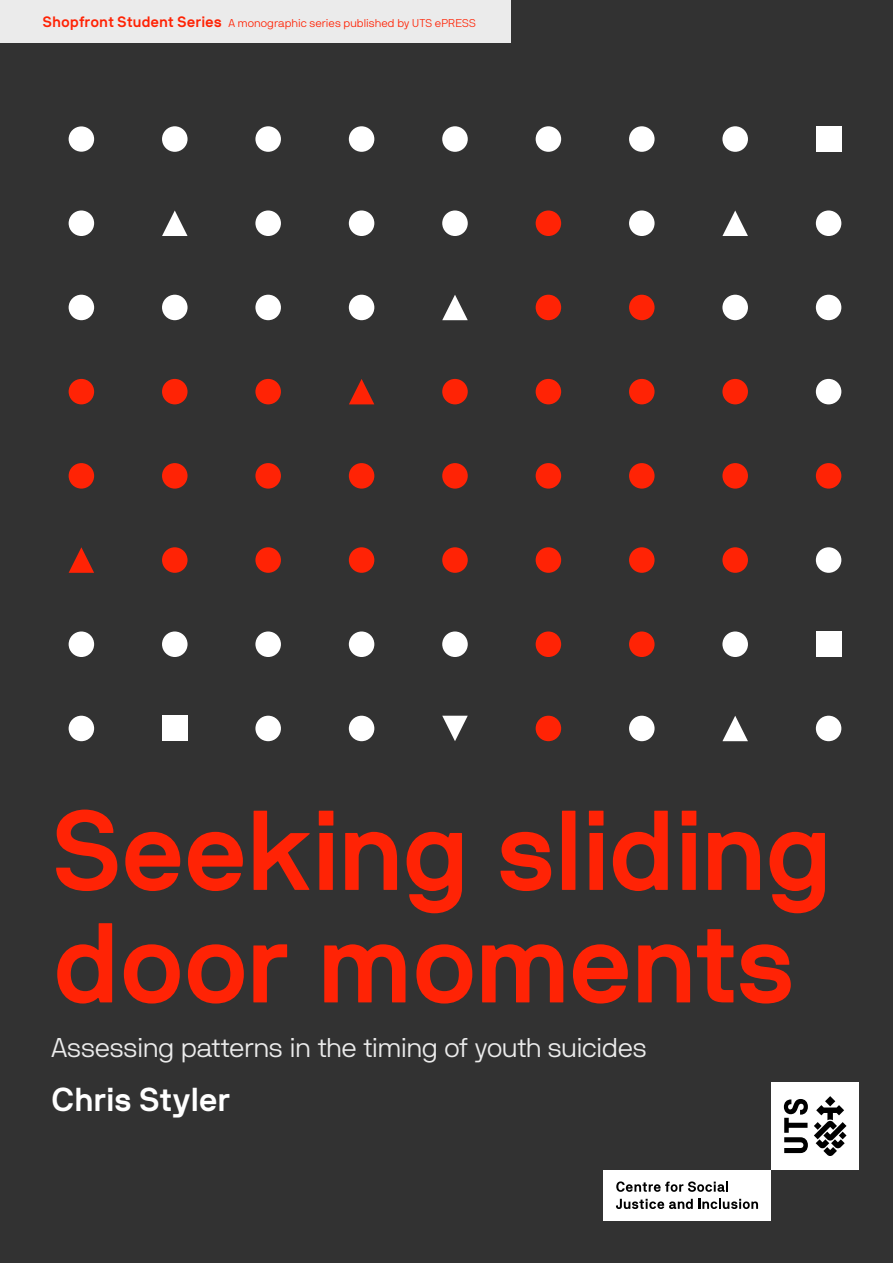
<style>
.page{position:relative;width:893px;height:1263px;background:#323232}
.page>*{position:absolute;margin:0;border:0;box-sizing:border-box;transform-origin:0 0}
.t1{font:700 112.5px/112.5px "NB International Pro";letter-spacing:-.015em;color:#ff2305}
.t2{font:700 33px "NB International Pro";letter-spacing:-.005em;color:#fff}
.t3{font:300 27px "NB International Pro";letter-spacing:-.025em;color:#ebebeb}
.t4{font:300 11.25px "NB International Pro";color:#ff2305}
.s1{font-weight:700;font-size:15px}
</style>
<div class="page">
<div style="left:771px;top:1083px;width:88px;height:87px;background:#fff"></div>
<div style="left:604px;top:1170px;width:167px;height:51px;background:#fff"></div>
<svg style="left:616px;top:1181px;width:112px;height:11px"></svg>
<svg style="left:616px;top:1199px;width:142px;height:10px"></svg>
<svg style="left:814px;top:1096px;width:32px;height:60px"></svg>
<svg style="left:784px;top:1099px;width:24px;height:54px"></svg>
<div style="left:0;top:0;width:511px;height:43px;background:#ebebeb"></div>
<div style="left:69px;top:126px;width:25px;height:26px;background:#fff;border-radius:50%"></div>
<div style="left:255px;top:126px;width:26px;height:26px;background:#fff;border-radius:50%"></div>
<div style="left:442px;top:126px;width:26px;height:26px;background:#fff;border-radius:50%"></div>
<div style="left:629px;top:126px;width:26px;height:26px;background:#fff;border-radius:50%"></div>
<div style="left:162px;top:126px;width:26px;height:26px;background:#fff;border-radius:50%"></div>
<div style="left:349px;top:126px;width:25px;height:26px;background:#fff;border-radius:50%"></div>
<div style="left:536px;top:126px;width:25px;height:26px;background:#fff;border-radius:50%"></div>
<div style="left:722px;top:126px;width:26px;height:26px;background:#fff;border-radius:50%"></div>
<div style="left:816px;top:126px;width:25px;height:26px;background:#fff"></div>
<div style="left:69px;top:210px;width:25px;height:26px;background:#fff;border-radius:50%"></div>
<div style="left:255px;top:210px;width:26px;height:26px;background:#fff;border-radius:50%"></div>
<div style="left:442px;top:210px;width:26px;height:26px;background:#fff;border-radius:50%"></div>
<div style="left:629px;top:210px;width:26px;height:26px;background:#fff;border-radius:50%"></div>
<svg style="left:162px;top:210px;width:26px;height:26px"></svg>
<div style="left:349px;top:210px;width:25px;height:26px;background:#fff;border-radius:50%"></div>
<div style="left:536px;top:210px;width:25px;height:26px;background:#ff2305;border-radius:50%"></div>
<svg style="left:722px;top:210px;width:26px;height:26px"></svg>
<svg style="left:442px;top:295px;width:26px;height:25px"></svg>
<div style="left:442px;top:379px;width:26px;height:25px;background:#ff2305;border-radius:50%"></div>
<svg style="left:349px;top:379px;width:25px;height:25px"></svg>
<div style="left:536px;top:379px;width:25px;height:25px;background:#ff2305;border-radius:50%"></div>
<div style="left:816px;top:210px;width:25px;height:26px;background:#fff;border-radius:50%"></div>
<div style="left:69px;top:295px;width:25px;height:25px;background:#fff;border-radius:50%"></div>
<div style="left:255px;top:295px;width:26px;height:25px;background:#fff;border-radius:50%"></div>
<div style="left:629px;top:295px;width:26px;height:25px;background:#ff2305;border-radius:50%"></div>
<div style="left:162px;top:295px;width:26px;height:25px;background:#fff;border-radius:50%"></div>
<div style="left:349px;top:295px;width:25px;height:25px;background:#fff;border-radius:50%"></div>
<div style="left:536px;top:295px;width:25px;height:25px;background:#ff2305;border-radius:50%"></div>
<div style="left:722px;top:295px;width:26px;height:25px;background:#fff;border-radius:50%"></div>
<div style="left:816px;top:295px;width:25px;height:25px;background:#fff;border-radius:50%"></div>
<div style="left:69px;top:379px;width:25px;height:25px;background:#ff2305;border-radius:50%"></div>
<div style="left:255px;top:379px;width:26px;height:25px;background:#ff2305;border-radius:50%"></div>
<div style="left:629px;top:379px;width:26px;height:25px;background:#ff2305;border-radius:50%"></div>
<div style="left:162px;top:379px;width:26px;height:25px;background:#ff2305;border-radius:50%"></div>
<div style="left:722px;top:379px;width:26px;height:25px;background:#ff2305;border-radius:50%"></div>
<div style="left:816px;top:379px;width:25px;height:25px;background:#fff;border-radius:50%"></div>
<div style="left:69px;top:463px;width:25px;height:26px;background:#ff2305;border-radius:50%"></div>
<div style="left:255px;top:463px;width:26px;height:26px;background:#ff2305;border-radius:50%"></div>
<div style="left:442px;top:463px;width:26px;height:26px;background:#ff2305;border-radius:50%"></div>
<div style="left:629px;top:463px;width:26px;height:26px;background:#ff2305;border-radius:50%"></div>
<div style="left:162px;top:463px;width:26px;height:26px;background:#ff2305;border-radius:50%"></div>
<div style="left:349px;top:463px;width:25px;height:26px;background:#ff2305;border-radius:50%"></div>
<div style="left:536px;top:463px;width:25px;height:26px;background:#ff2305;border-radius:50%"></div>
<div style="left:722px;top:463px;width:26px;height:26px;background:#ff2305;border-radius:50%"></div>
<div style="left:816px;top:463px;width:25px;height:26px;background:#ff2305;border-radius:50%"></div>
<svg style="left:69px;top:547px;width:25px;height:26px"></svg>
<div style="left:255px;top:547px;width:26px;height:26px;background:#ff2305;border-radius:50%"></div>
<div style="left:442px;top:547px;width:26px;height:26px;background:#ff2305;border-radius:50%"></div>
<div style="left:629px;top:547px;width:26px;height:26px;background:#ff2305;border-radius:50%"></div>
<div style="left:162px;top:547px;width:26px;height:26px;background:#ff2305;border-radius:50%"></div>
<div style="left:349px;top:547px;width:25px;height:26px;background:#ff2305;border-radius:50%"></div>
<div style="left:536px;top:547px;width:25px;height:26px;background:#ff2305;border-radius:50%"></div>
<div style="left:722px;top:547px;width:26px;height:26px;background:#ff2305;border-radius:50%"></div>
<div style="left:816px;top:547px;width:25px;height:26px;background:#fff;border-radius:50%"></div>
<div style="left:69px;top:631px;width:25px;height:26px;background:#fff;border-radius:50%"></div>
<div style="left:255px;top:631px;width:26px;height:26px;background:#fff;border-radius:50%"></div>
<div style="left:442px;top:631px;width:26px;height:26px;background:#fff;border-radius:50%"></div>
<div style="left:629px;top:631px;width:26px;height:26px;background:#ff2305;border-radius:50%"></div>
<div style="left:162px;top:631px;width:26px;height:26px;background:#fff;border-radius:50%"></div>
<div style="left:349px;top:631px;width:25px;height:26px;background:#fff;border-radius:50%"></div>
<div style="left:536px;top:631px;width:25px;height:26px;background:#ff2305;border-radius:50%"></div>
<div style="left:722px;top:631px;width:26px;height:26px;background:#fff;border-radius:50%"></div>
<div style="left:816px;top:631px;width:25px;height:26px;background:#fff"></div>
<div style="left:69px;top:716px;width:25px;height:25px;background:#fff;border-radius:50%"></div>
<div style="left:255px;top:716px;width:26px;height:25px;background:#fff;border-radius:50%"></div>
<svg style="left:442px;top:716px;width:26px;height:25px"></svg>
<div style="left:629px;top:716px;width:26px;height:25px;background:#fff;border-radius:50%"></div>
<div style="left:162px;top:716px;width:26px;height:25px;background:#fff"></div>
<div style="left:349px;top:716px;width:25px;height:25px;background:#fff;border-radius:50%"></div>
<div style="left:536px;top:716px;width:25px;height:25px;background:#ff2305;border-radius:50%"></div>
<svg style="left:722px;top:716px;width:26px;height:25px"></svg>
<div style="left:816px;top:716px;width:25px;height:25px;background:#fff;border-radius:50%"></div>
<p class="t4" style="left:43px;top:17px;width:435px"><span class="s1">Shopfront Student Series</span> A monographic series published by UTS ePRESS</p>
<h1 class="t1" style="left:53px;top:793px;width:782px">Seeking sliding door moments</h1>
<h3 class="t3" style="left:50px;top:1032px;width:598px">Assessing patterns in the timing of youth suicides</h3>
<h2 class="t2" style="left:52px;top:1080px;width:181px">Chris Styler</h2>
</div>
